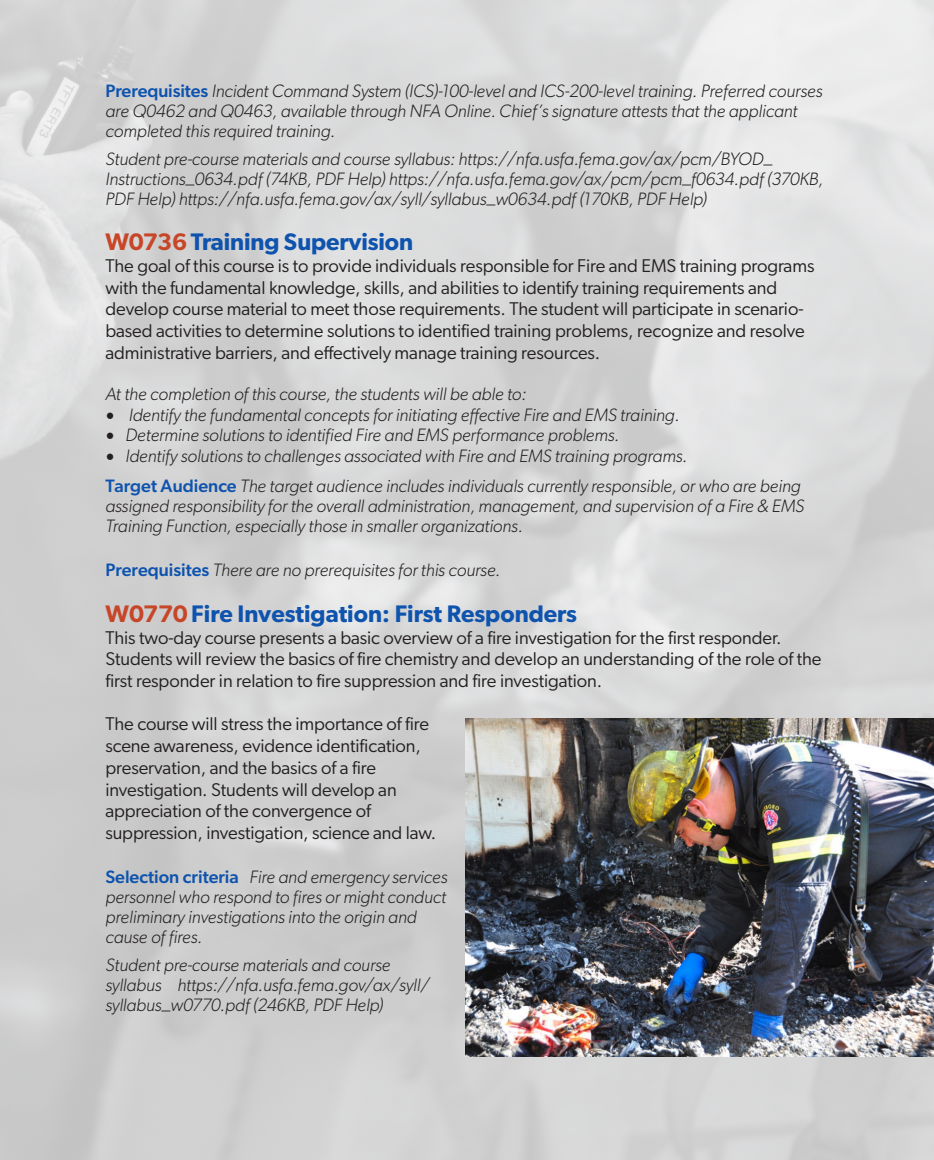
<style>
.page{position:relative;width:934px;height:1160px;background:#fff}
.page>*{position:absolute;margin:0;border:0;box-sizing:border-box;transform-origin:0 0}
.t1{font:600 24px "Gibson";letter-spacing:-.005em;color:#0e53ad}
.t2{font:18.4px/21.6px "Gibson";letter-spacing:-.005em;color:#231f20}
.t3{font:italic 300 18px/20px "Gibson";letter-spacing:-.005em;color:#231f20}
.s1{font-weight:500;font-style:normal;color:#0e53ad}
.s2{color:#c74628}
.s3{font-family:"Minion Pro";font-weight:400;font-style:normal;font-size:24px}
</style>
<div class="page">
<img style="left:465px;top:718px;width:468px;height:339px">
<p class="t3" style="left:105px;top:80px;width:718px"><span class="s1">Prerequisites</span> Incident Command System (ICS)-100-level and ICS-200-level training. Preferred courses are Q0462 and Q0463, available through NFA Online. Chief’s signature attests that the applicant completed this required training.</p>
<p class="t3" style="left:105px;top:148px;width:719px">Student pre-course materials and course syllabus: https://nfa.usfa.fema.gov/ax/pcm/BYOD_<br>Instructions_0634.pdf (74KB, PDF Help) https://nfa.usfa.fema.gov/ax/pcm/pcm_f0634.pdf (370KB,<br>PDF Help) https://nfa.usfa.fema.gov/ax/syll/syllabus_w0634.pdf (170KB, PDF Help)</p>
<p class="t1" style="left:105px;top:228px;width:309px"><span class="s2">W0736</span>Training Supervision</p>
<p class="t2" style="left:105px;top:255px;width:710px">The goal of this course is to provide individuals responsible for Fire and EMS training programs with the fundamental knowledge, skills, and abilities to identify training requirements and develop course material to meet those requirements. The student will participate in scenario&shy;based activities to determine solutions to identified training problems, recognize and resolve administrative barriers, and effectively manage training resources.</p>
<p class="t3" style="left:105px;top:384px;width:422px">At the completion of this course, the students will be able to:</p>
<p class="t3" style="left:105px;top:404px;width:575px"><span class="s3">•</span> Identify the fundamental concepts for initiating effective Fire and EMS training.</p>
<p class="t3" style="left:105px;top:424px;width:515px"><span class="s3">•</span> Determine solutions to identified Fire and EMS performance problems.</p>
<p class="t3" style="left:105px;top:446px;width:583px"><span class="s3">•</span> Identify solutions to challenges associated with Fire and EMS training programs.</p>
<p class="t3" style="left:105px;top:476px;width:700px"><span class="s1">Target Audience</span> The target audience includes individuals currently responsible, or who are being assigned responsibility for the overall administration, management, and supervision of a Fire &amp; EMS<br>Training Function, especially those in smaller organizations.</p>
<p class="t3" style="left:105px;top:560px;width:396px"><span class="s1">Prerequisites</span> There are no prerequisites for this course.</p>
<p class="t1" style="left:105px;top:599px;width:473px"><span class="s2">W0770</span>Fire Investigation: First Responders</p>
<p class="t2" style="left:105px;top:626px;width:717px">This two-day course presents a basic overview of a fire investigation for the first responder.<br>Students will review the basics of fire chemistry and develop an understanding of the role of the first responder in relation to fire suppression and fire investigation.</p>
<p class="t2" style="left:105px;top:713px;width:332px">The course will stress the importance of fire scene awareness, evidence identification, preservation, and the basics of a fire investigation. Students will develop an appreciation of the convergence of suppression, investigation, science and law.</p>
<p class="t3" style="left:105px;top:866px;width:344px"><span class="s1">Selection criteria</span> Fire and emergency services personnel who respond to fires or might conduct preliminary investigations into the origin and cause of fires.</p>
<p class="t3" style="left:105px;top:954px;width:325px">Student pre-course materials and course syllabus https://nfa.usfa.fema.gov/ax/syll/ syllabus_w0770.pdf (246KB, PDF Help)</p>
</div>
